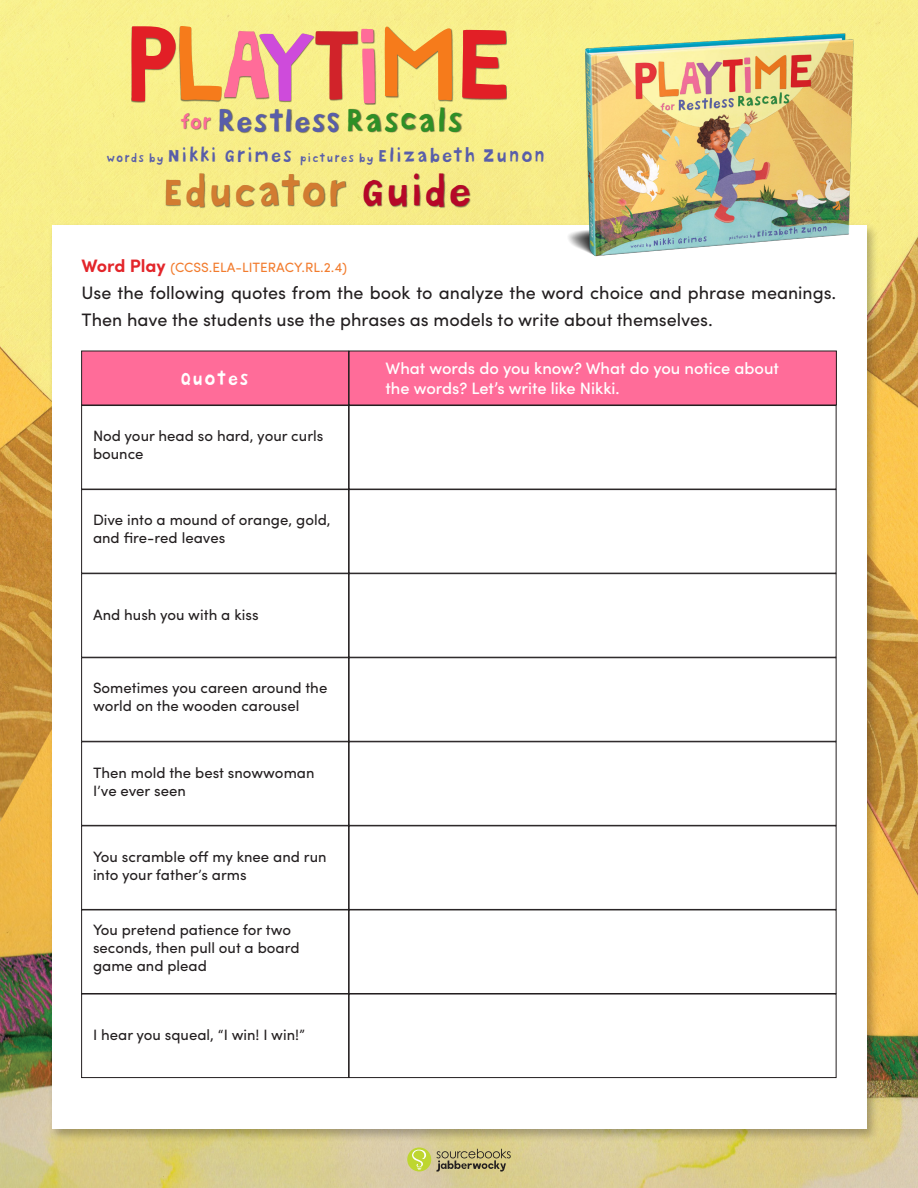
<style>
.page{position:relative;width:918px;height:1188px;background:#fff}
.page>*{position:absolute;margin:0;border:0;box-sizing:border-box;transform-origin:0 0}
.t1{font:112.05px "Marujo";color:#e21f26}
.t2{font:40.05px "Bokka Solid";letter-spacing:-.03em;color:#d27c31}
.t3{font:30.75px "Bokka Solid";letter-spacing:-.035em;color:#2e8f26}
.t4{font:18.3px "Bokka Solid";letter-spacing:.035em;color:#595ea9}
.t5{font:18px/27px "Sofia Pro";color:#231f20}
.t6{font:18px "Bokka Solid";color:#fff}
.t7{font:500 16.5px/19.8px "Sofia Pro";color:#fff}
.t8{font:15px/18px "Sofia Pro";color:#231f20}
.t9{font:13.5px "Sofia Pro";color:#f27c2e}
.s1{color:#f67b1b}
.s2{font-family:"Bokka Solid";font-size:107.55px;color:#ff6c99}
.s3{font-size:104.55px;color:#ce4bdb}
.s4{font-size:104.55px;color:#d1232a}
.s5{font-size:104.55px;color:#ff6c99}
.s6{font-size:104.55px;color:#f67b1b}
.s7{font-size:104.55px}
.s8{font-size:18.6px;color:#ff6c99}
.s9{color:#595ea9}
.s10{font-size:28.35px;color:#595ea9}
.s11{font-family:"Marujo";font-size:28.35px;color:#595ea9}
.s12{color:#b60728}
.s13{font-size:11.1px}
.s14{font-weight:700;font-size:18px;color:#e3252a}
</style>
<div class="page">
<img style="left:0;top:0;width:918px;height:1188px">
<div style="left:48px;top:222px;width:831px;height:920px;background:#231f20;opacity:.32"></div>
<div style="left:52px;top:226px;width:814px;height:903px;background:#fff"></div>
<img style="left:515px;top:12px;width:403px;height:269px">
<div style="left:131px;top:26px;width:376px;height:79px;background:#231f20;opacity:.61"></div>
<div style="left:181px;top:107px;width:281px;height:27px;background:#231f20;opacity:.6"></div>
<div style="left:166px;top:173px;width:305px;height:35px;background:#231f20;opacity:.6"></div>
<div style="left:407px;top:1147px;width:24px;height:24px;background:#bed630;border-radius:50%"></div>
<svg style="left:412px;top:1149px;width:14px;height:21px"></svg>
<svg style="left:436px;top:1149px;width:75px;height:23px;background:#aca271"></svg>
<div style="left:82px;top:351px;width:267px;height:54px;background:#ff6c99"></div>
<div style="left:81px;top:405px;width:268px;height:84px;border:1px solid #231f20"></div>
<div style="left:349px;top:405px;width:487px;height:84px;border:1px solid #231f20"></div>
<div style="left:81px;top:489px;width:268px;height:84px;border:1px solid #231f20"></div>
<div style="left:349px;top:489px;width:487px;height:84px;border:1px solid #231f20"></div>
<div style="left:81px;top:573px;width:268px;height:84px;border:1px solid #231f20"></div>
<div style="left:349px;top:573px;width:487px;height:84px;border:1px solid #231f20"></div>
<div style="left:81px;top:657px;width:268px;height:85px;border:1px solid #231f20"></div>
<div style="left:349px;top:657px;width:487px;height:85px;border:1px solid #231f20"></div>
<div style="left:81px;top:742px;width:268px;height:84px;border:1px solid #231f20"></div>
<div style="left:349px;top:742px;width:487px;height:84px;border:1px solid #231f20"></div>
<div style="left:81px;top:826px;width:268px;height:84px;border:1px solid #231f20"></div>
<div style="left:349px;top:826px;width:487px;height:84px;border:1px solid #231f20"></div>
<div style="left:81px;top:910px;width:268px;height:84px;border:1px solid #231f20"></div>
<div style="left:349px;top:910px;width:487px;height:84px;border:1px solid #231f20"></div>
<div style="left:81px;top:994px;width:268px;height:84px;border:1px solid #231f20"></div>
<div style="left:349px;top:994px;width:487px;height:84px;border:1px solid #231f20"></div>
<div style="left:349px;top:351px;width:487px;height:54px;background:#ff6c99"></div>
<h1 class="t1" style="left:128px;top:-4px;width:383px">P<span class="s1">L</span><span class="s2">A</span><span class="s3">Y</span><span class="s4">T</span><span class="s5">I</span><span class="s6">M</span><span class="s7">E</span></h1>
<h3 class="t3" style="left:180px;top:100px;width:286px"><span class="s8">for</span> <span class="s9">R</span><span class="s10">estles</span><span class="s11">S</span> Rascals</h3>
<h2 class="t2" style="left:163px;top:165px;width:313px">Educator <span class="s12">Guide</span></h2>
<p class="t4" style="left:106px;top:144px;width:441px"><span class="s13">words by</span> Nikki Grimes <span class="s13">pictures by</span> Elizabeth Zunon</p>
<p class="t9" style="left:82px;top:257px;width:267px"><span class="s14">Word Play</span> (CCSS.ELA-LITERACY.RL.2.4)</p>
<p class="t5" style="left:82px;top:278px;width:756px">Use the following quotes from the book to analyze the word choice and phrase meanings.<br>Then have the students use the phrases as models to write about themselves.</p>
<p class="t6" style="left:180px;top:367px;width:71px">Quotes</p>
<p class="t7" style="left:386px;top:357px;width:395px">What words do you know? What do you notice about the words? Let’s write like Nikki.</p>
<p class="t8" style="left:93px;top:426px;width:232px">Nod your head so hard, your curls bounce</p>
<p class="t8" style="left:93px;top:510px;width:239px">Dive into a mound of orange, gold, and fire-red leaves</p>
<p class="t8" style="left:93px;top:605px;width:167px">And hush you with a kiss</p>
<p class="t8" style="left:93px;top:678px;width:236px">Sometimes you careen around the world on the wooden carousel</p>
<p class="t8" style="left:93px;top:762px;width:223px">Then mold the best snowwoman<br>I’ve ever seen</p>
<p class="t8" style="left:93px;top:846px;width:235px">You scramble off my knee and run into your father’s arms</p>
<p class="t8" style="left:93px;top:920px;width:208px">You pretend patience for two seconds, then pull out a board game and plead</p>
<p class="t8" style="left:93px;top:1025px;width:214px">I hear you squeal, “I win! I win!”</p>
</div>
